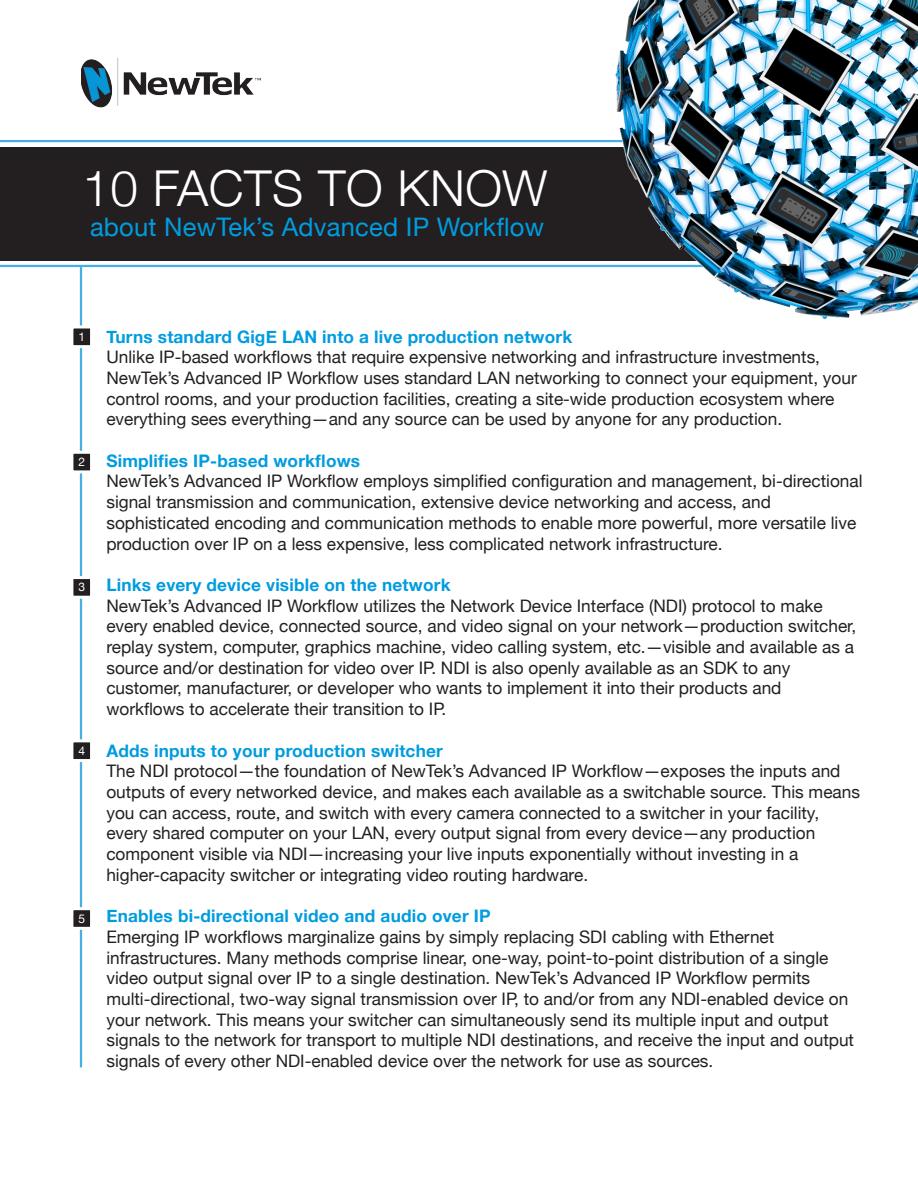
<style>
.page{position:relative;width:918px;height:1188px;background:#fff}
.page>*{position:absolute;margin:0;border:0;box-sizing:border-box;transform-origin:0 0}
.t1{font:300 49.5px "Helvetica Neue";letter-spacing:.01em;color:#fff}
.t2{font:25.5px "Helvetica Neue";letter-spacing:.01em;color:#009cdf}
.t3{font:17.25px/20.7px "Helvetica Neue";color:#231f20}
.t4{font:700 17.25px "Helvetica Neue";letter-spacing:.01em;color:#009cdf}
.t5{font:12px "Helvetica Neue";color:#fff}
</style>
<div class="page">
<hr style="left:80px;top:267px;width:2px;height:800px;background:#46afe3">
<svg style="left:0;top:140px;width:598px;height:127px"></svg>
<div style="left:0;top:147px;width:916px;height:113px;background:#231f20"></div>
<img style="left:81px;top:58px;width:179px;height:50px">
<img style="left:598px;top:0;width:320px;height:320px">
<div style="left:72px;top:327px;width:20px;height:20px;background:#231f20"></div>
<div style="left:70px;top:325px;width:23px;height:23px;border:3px solid #fff"></div>
<div style="left:72px;top:452px;width:20px;height:20px;background:#231f20"></div>
<div style="left:70px;top:451px;width:23px;height:22px;border:3px solid #fff"></div>
<div style="left:72px;top:578px;width:20px;height:19px;background:#231f20"></div>
<div style="left:70px;top:576px;width:23px;height:23px;border:3px solid #fff"></div>
<div style="left:72px;top:741px;width:20px;height:20px;background:#231f20"></div>
<div style="left:70px;top:739px;width:23px;height:23px;border:3px solid #fff"></div>
<div style="left:72px;top:909px;width:20px;height:19px;background:#231f20"></div>
<div style="left:70px;top:907px;width:23px;height:23px;border:3px solid #fff"></div>
<p class="t1" style="left:82px;top:148px;width:467px">10 FACTS TO KNOW</p>
<p class="t2" style="left:90px;top:209px;width:456px">about NewTek’s Advanced IP Workflow</p>
<p class="t5" style="left:79px;top:328px;width:8px">1</p>
<p class="t5" style="left:79px;top:453px;width:8px">2</p>
<p class="t5" style="left:79px;top:578px;width:8px">3</p>
<p class="t5" style="left:79px;top:742px;width:8px">4</p>
<p class="t5" style="left:79px;top:910px;width:8px">5</p>
<p class="t4" style="left:106px;top:323px;width:467px">Turns standard GigE LAN into a live production network</p>
<p class="t3" style="left:106px;top:348px;width:752px">Unlike IP-based workflows that require expensive networking and infrastructure investments, NewTek’s Advanced IP Workflow uses standard LAN networking to connect your equipment, your control rooms, and your production facilities, creating a site-wide production ecosystem where everything sees everything—and any source can be used by anyone for any production.</p>
<p class="t4" style="left:106px;top:447px;width:255px">Simplifies IP-based workflows</p>
<p class="t3" style="left:106px;top:472px;width:758px">NewTek’s Advanced IP Workflow employs simplified configuration and management, bi-directional signal transmission and communication, extensive device networking and access, and sophisticated encoding and communication methods to enable more powerful, more versatile live production over IP on a less expensive, less complicated network infrastructure.</p>
<p class="t4" style="left:106px;top:571px;width:346px">Links every device visible on the network</p>
<p class="t3" style="left:106px;top:596px;width:751px">NewTek’s Advanced IP Workflow utilizes the Network Device Interface (NDI) protocol to make every enabled device, connected source, and video signal on your network—production switcher, replay system, computer, graphics machine, video calling system, etc.—visible and available as a source and/or destination for video over IP. NDI is also openly available as an SDK to any customer, manufacturer, or developer who wants to implement it into their products and workflows to accelerate their transition to IP.</p>
<p class="t4" style="left:106px;top:737px;width:338px">Adds inputs to your production switcher</p>
<p class="t3" style="left:106px;top:762px;width:755px">The NDI protocol—the foundation of NewTek’s Advanced IP Workflow—exposes the inputs and outputs of every networked device, and makes each available as a switchable source. This means you can access, route, and switch with every camera connected to a switcher in your facility, every shared computer on your LAN, every output signal from every device—any production component visible via NDI—increasing your live inputs exponentially without investing in a higher-capacity switcher or integrating video routing hardware.</p>
<p class="t4" style="left:106px;top:902px;width:386px">Enables bi-directional video and audio over IP</p>
<p class="t3" style="left:106px;top:927px;width:749px">Emerging IP workflows marginalize gains by simply replacing SDI cabling with Ethernet infrastructures. Many methods comprise linear, one-way, point-to-point distribution of a single video output signal over IP to a single destination. NewTek’s Advanced IP Workflow permits multi-directional, two-way signal transmission over IP, to and/or from any NDI-enabled device on your network. This means your switcher can simultaneously send its multiple input and output signals to the network for transport to multiple NDI destinations, and receive the input and output signals of every other NDI-enabled device over the network for use as sources.</p>
</div>
